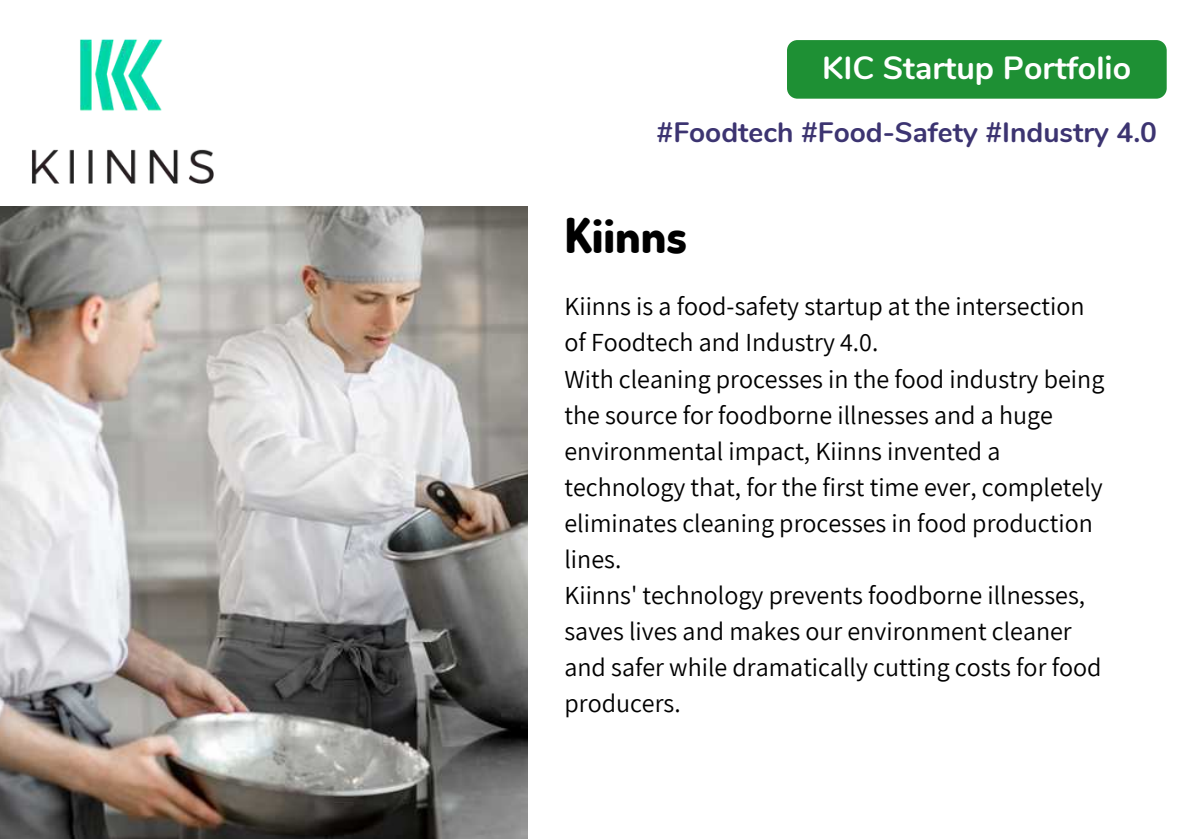
<style>
.page{position:relative;width:1191px;height:839px;background:#fff}
.page>*{position:absolute;margin:0;border:0;box-sizing:border-box;transform-origin:0 0}
.t1{font:800 48px "Dosis";color:#000}
.t2{font:700 32px "Nunito";color:#fff}
.t3{font:700 28px "Nunito";color:#3c3471}
.t4{font:26px/36px "Assistant";color:#000}
</style>
<div class="page">
<img style="left:31px;top:39px;width:183px;height:145px">
<div style="left:787px;top:40px;width:380px;height:59px;background:#1e9034;border-radius:10px"></div>
<img style="left:0;top:206px;width:527px;height:633px">
<p class="t2" style="left:822px;top:46px;width:310px">KIC Startup Portfolio</p>
<p class="t3" style="left:657px;top:114px;width:502px">#Foodtech #Food-Safety #Industry 4.0</p>
<h1 class="t1" style="left:564px;top:203px;width:124px">Kiinns</h1>
<p class="t4" style="left:564px;top:288px;width:541px">Kiinns is a food-safety startup at the intersection of Foodtech and Industry 4.0.<br>With cleaning processes in the food industry being the source for foodborne illnesses and a huge environmental impact, Kiinns invented a technology that, for the first time ever, completely eliminates cleaning processes in food production lines.<br>Kiinns' technology prevents foodborne illnesses, saves lives and makes our environment cleaner and safer while dramatically cutting costs for food producers.</p>
</div>
